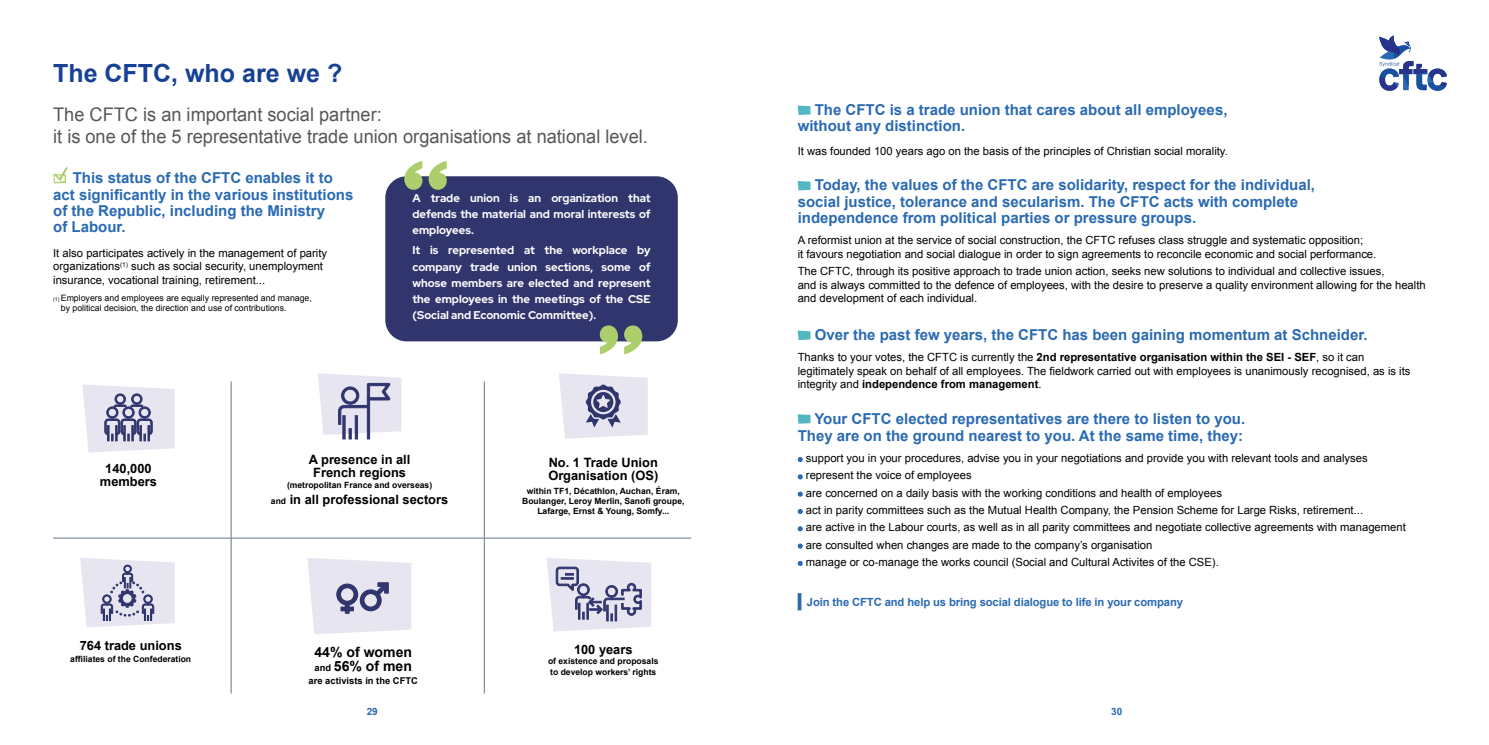
<style>
.page{position:relative;width:1489px;height:745px;background:#fff}
.page>*{position:absolute;margin:0;border:0;box-sizing:border-box;transform-origin:0 0}
.t1{font:700 25px "Arial";color:#164194}
.t2{font:18.75px/22.5px "Arial";color:#575756}
.t3{font:700 15px/16.2px "Arial";color:#2a6ab2}
.t4{font:700 14px/14px "Arial";color:#000}
.t5{font:700 12.88px/12.9px "Arial";color:#000;text-align:center}
.t6{font:11.25px/13.8px "Arial";color:#000}
.t7{font:700 11.25px/16.2px "Red Hat Display";color:#fff;text-align:justify}
.t8{font:700 11.25px "Arial";letter-spacing:-.01em;color:#2a6ab2}
.t9{font:700 10px "Arial";color:#2a6ab2}
.t10{font:700 9.38px "Arial";color:#000}
.t11{font:8.75px/10px "Arial";color:#000}
.t12{font:700 8.5px/10.4px "Arial";color:#000}
.s1{font-size:5.12px}
.s2{font-size:8.5px}
.s3{font-size:9.38px}
.s4{font-weight:700}
</style>
<div class="page">
<svg style="left:1379px;top:35px;width:67px;height:56px"></svg>
<svg style="left:797px;top:593px;width:4px;height:17px"></svg>
<svg style="left:53px;top:167px;width:15px;height:16px"></svg>
<div style="left:385px;top:176px;width:292px;height:165px;background:#30356e;border-radius:21px"></div>
<svg style="left:624px;top:325px;width:18px;height:29px"></svg>
<svg style="left:599px;top:325px;width:19px;height:29px"></svg>
<svg style="left:404px;top:161px;width:18px;height:29px"></svg>
<svg style="left:428px;top:161px;width:19px;height:29px"></svg>
<svg style="left:82px;top:384px;width:93px;height:68px;background:#cacadc"></svg>
<svg style="left:318px;top:373px;width:83px;height:66px;background:#cdcdde"></svg>
<svg style="left:307px;top:558px;width:104px;height:76px;background:#d7d7e5"></svg>
<svg style="left:546px;top:558px;width:105px;height:73px;background:#cdcdde"></svg>
<svg style="left:559px;top:373px;width:88px;height:65px;background:#cfcfdf"></svg>
<svg style="left:80px;top:558px;width:95px;height:69px;background:#d3d3e2"></svg>
<hr style="left:230px;top:381px;width:2px;height:312px;background:#848f9f">
<hr style="left:483px;top:381px;width:2px;height:312px;background:#848f9f">
<hr style="left:53px;top:537px;width:638px;height:1px;background:#848f9f">
<svg style="left:797px;top:330px;width:13px;height:10px"></svg>
<svg style="left:797px;top:414px;width:13px;height:9px"></svg>
<svg style="left:797px;top:457px;width:5px;height:5px"></svg>
<svg style="left:797px;top:474px;width:5px;height:5px"></svg>
<svg style="left:797px;top:491px;width:5px;height:5px"></svg>
<svg style="left:797px;top:508px;width:5px;height:5px"></svg>
<svg style="left:797px;top:526px;width:5px;height:5px"></svg>
<svg style="left:797px;top:543px;width:5px;height:5px"></svg>
<svg style="left:797px;top:560px;width:5px;height:5px"></svg>
<svg style="left:797px;top:181px;width:13px;height:9px"></svg>
<svg style="left:797px;top:105px;width:13px;height:10px"></svg>
<h1 class="t1" style="left:53px;top:57px;width:290px">The CFTC, who are we ?</h1>
<h2 class="t2" style="left:53px;top:103px;width:596px">The CFTC is an important social partner:<br>it is one of the 5 representative trade union organisations at national level.</h2>
<h3 class="t3" style="left:53px;top:170px;width:302px;text-indent:20px">This status of the CFTC enables it to act significantly in the various institutions of the Republic, including the Ministry<br>of Labour.</h3>
<p class="t6" style="left:53px;top:246px;width:275px">It also participates actively in the management of parity organizations<sup>(1)</sup> such as social security, unemployment insurance, vocational training, retirement...</p>
<p class="t11" style="left:61px;top:293px;width:252px;text-indent:-8px"><span class="s1">(1)</span> Employers and employees are equally represented and manage, by political decision, the direction and use of contributions.</p>
<p class="t7" style="left:412px;top:189px;width:239px">A trade union is an organization that defends the material and moral interests of employees.</p>
<p class="t7" style="left:412px;top:242px;width:239px">It is represented at the workplace by company trade union sections, some of whose members are elected and represent the employees in the meetings of the CSE (Social and Economic Committee).</p>
<p class="t5" style="left:100px;top:462px;width:59px">140,000 members</p>
<p class="t5" style="left:309px;top:453px;width:103px">A presence in all<br>French regions</p>
<p class="t12" style="left:287px;top:479px;width:147px">(metropolitan France and overseas)</p>
<p class="t5" style="left:271px;top:493px;width:179px"><span class="s2">and</span> in all professional sectors</p>
<p class="t5" style="left:80px;top:639px;width:104px">764 trade unions</p>
<p class="t12" style="left:70px;top:653px;width:122px">affiliates of the Confederation</p>
<p class="t4" style="left:314px;top:645px;width:99px">44% of women <span class="s3">and</span> 56% of men</p>
<p class="t10" style="left:308px;top:674px;width:111px">are activists in the CFTC</p>
<p class="t5" style="left:548px;top:456px;width:111px;text-align:left">No. 1 Trade Union<br>Organisation (OS)</p>
<p class="t12" style="left:522px;top:485px;width:164px;text-align:center">within TF1, Décathlon, Auchan, Éram,<br>Boulanger, Leroy Merlin, Sanofi groupe,<br>Lafarge, Ernst &amp; Young, Somfy...</p>
<p class="t5" style="left:574px;top:643px;width:60px">100 years</p>
<p class="t12" style="left:548px;top:656px;width:112px">of existence and proposals to develop workers’ rights</p>
<h3 class="t3" style="left:797px;top:102px;width:431px;text-indent:17px">The CFTC is a trade union that cares about all employees, without any distinction.</h3>
<p class="t6" style="left:797px;top:144px;width:432px">It was founded 100 years ago on the basis of the principles of Christian social morality.</p>
<h3 class="t3" style="left:797px;top:177px;width:519px;text-indent:17px">Today, the values of the CFTC are solidarity, respect for the individual, social justice, tolerance and secularism. The CFTC acts with complete independence from political parties or pressure groups.</h3>
<p class="t6" style="left:797px;top:233px;width:580px">A reformist union at the service of social construction, the CFTC refuses class struggle and systematic opposition;<br>it favours negotiation and social dialogue in order to sign agreements to reconcile economic and social performance.</p>
<p class="t6" style="left:797px;top:264px;width:629px">The CFTC, through its positive approach to trade union action, seeks new solutions to individual and collective issues,<br>and is always committed to the defence of employees, with the desire to preserve a quality environment allowing for the health and development of each individual.</p>
<h3 class="t3" style="left:814px;top:327px;width:554px">Over the past few years, the CFTC has been gaining momentum at Schneider.</h3>
<p class="t6" style="left:797px;top:350px;width:614px">Thanks to your votes, the CFTC is currently the <span class="s4">2nd representative organisation within the SEI - SEF</span>, so it can legitimately speak on behalf of all employees. The fieldwork carried out with employees is unanimously recognised, as is its integrity and <span class="s4">independence from management</span>.</p>
<h3 class="t3" style="left:797px;top:410px;width:449px;line-height:17.5px;text-align:right">Your CFTC elected representatives are there to listen to you.<br>They are on the ground nearest to you. At the same time, they:</h3>
<p class="t6" style="left:805px;top:449px;width:601px;line-height:17.2px">support you in your procedures, advise you in your negotiations and provide you with relevant tools and analyses represent the voice of employees<br>are concerned on a daily basis with the working conditions and health of employees<br>act in parity committees such as the Mutual Health Company, the Pension Scheme for Large Risks, retirement...<br>are active in the Labour courts, as well as in all parity committees and negotiate collective agreements with management are consulted when changes are made to the company’s organisation<br>manage or co-manage the works council (Social and Cultural Activites of the CSE).</p>
<p class="t8" style="left:806px;top:594px;width:377px">Join the CFTC and help us bring social dialogue to life in your company</p>
<p class="t9" style="left:366px;top:704px;width:13px">29</p>
<p class="t9" style="left:1111px;top:704px;width:13px">30</p>
</div>
